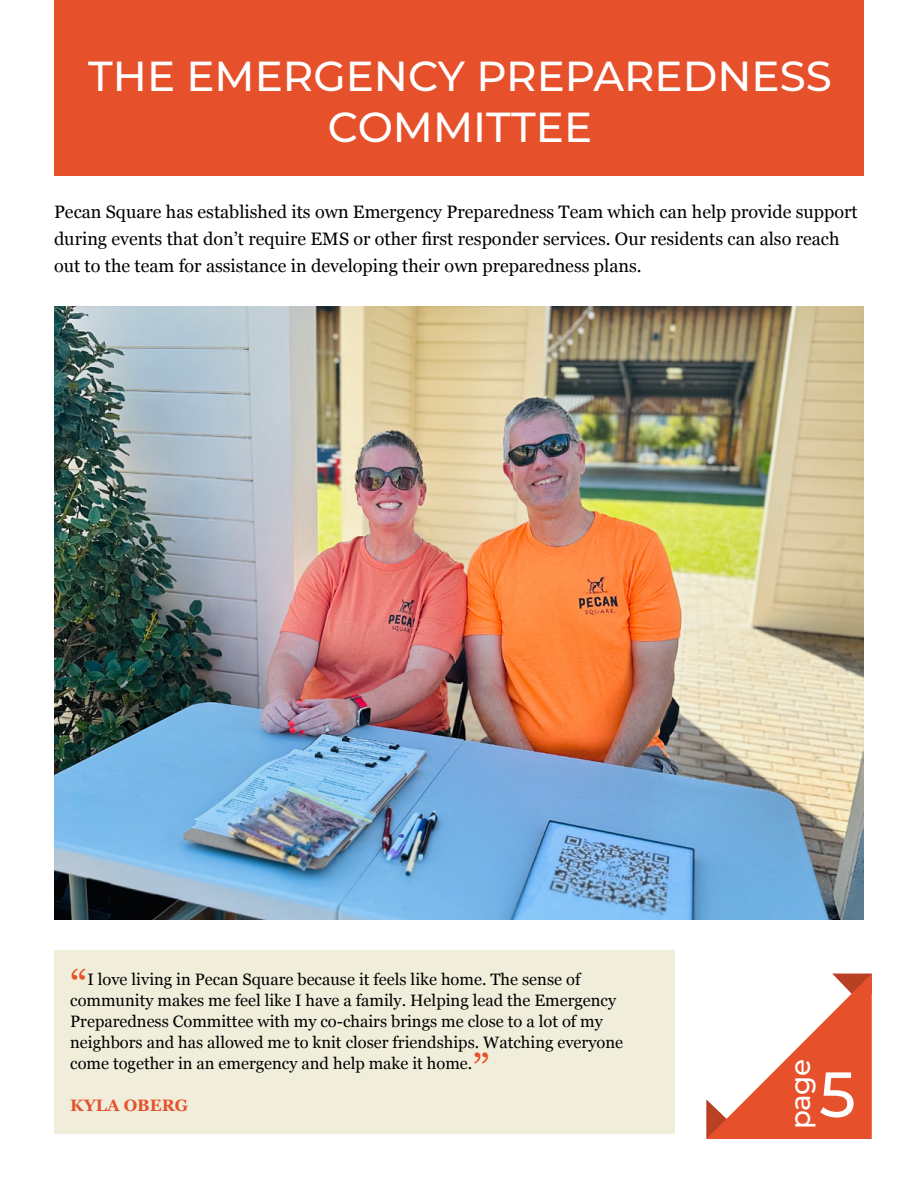
<style>
.page{position:relative;width:918px;height:1188px;background:#fff}
.page>*{position:absolute;margin:0;border:0;box-sizing:border-box;transform-origin:0 0}
.t1{font:500 63.75px "Montserrat";color:#fff}
.t2{font:500 42px/50.4px "Montserrat";color:#fff;text-align:center}
.t3{font:42px "Georgia";color:#e6512c}
.t4{font:500 27.75px "Montserrat";color:#fff}
.t5{font:18px/27px "Georgia";color:#000}
.t6{font:16.5px/21px "Georgia";color:#000}
.t7{font:700 16.5px "Georgia";color:#e6512c}
</style>
<div class="page">
<svg style="left:706px;top:974px;width:166px;height:165px"></svg>
<div style="left:54px;top:0;width:810px;height:176px;background:#e6512c"></div>
<div style="left:54px;top:951px;width:621px;height:183px;background:#f0eedb"></div>
<img style="left:54px;top:306px;width:809px;height:614px">
<h2 class="t2" style="left:88px;top:49px;width:745px">THE EMERGENCY PREPAREDNESS<br>COMMITTEE</h2>
<p class="t5" style="left:54px;top:197px;width:805px">Pecan Square has established its own Emergency Preparedness Team which can help provide support during events that don’t require EMS or other first responder services. Our residents can also reach out to the team for assistance in developing their own preparedness plans.</p>
<h2 class="t3" style="left:70px;top:955px;width:19px">“</h2>
<p class="t6" style="left:70px;top:968px;width:554px;text-indent:17px">I love living in Pecan Square because it feels like home. The sense of community makes me feel like I have a family. Helping lead the Emergency Preparedness Committee with my co-chairs brings me close to a lot of my neighbors and has allowed me to knit closer friendships. Watching everyone come together in an emergency and help make it home.</p>
<h2 class="t3" style="left:472px;top:1039px;width:19px">”</h2>
<p class="t7" style="left:70px;top:1093px;width:119px">KYLA OBERG</p>
<h3 class="t4" style="left:781px;top:1129px;width:72px;rotate:-90deg">page</h3>
<h1 class="t1" style="left:819px;top:1050px;width:38px">5</h1>
</div>
